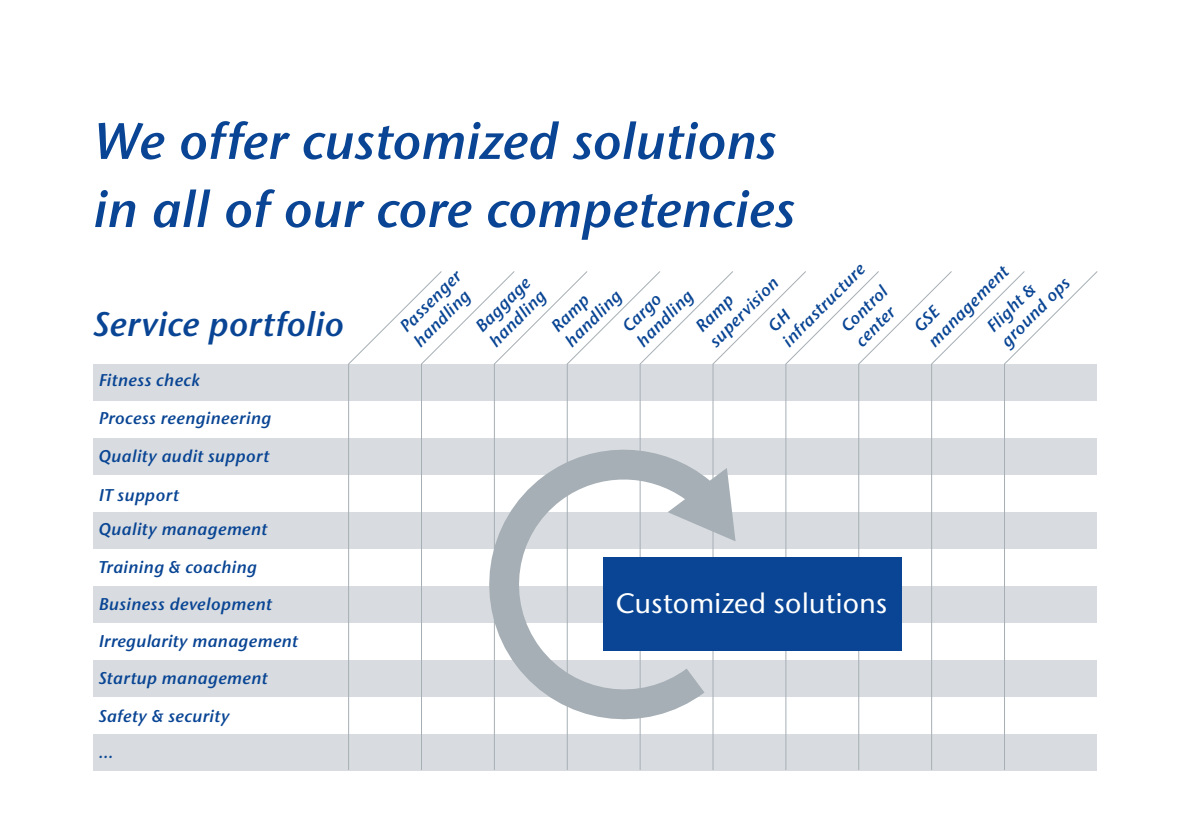
<style>
.page{position:relative;width:1191px;height:840px;background:#fff}
.page>*{position:absolute;margin:0;border:0;box-sizing:border-box;transform-origin:0 0}
.t1{font:italic 600 51px/68px "Stone Sans ITC Std";color:#094594}
.t2{font:italic 600 34px "Stone Sans ITC Std";letter-spacing:.005em;color:#094594}
.t3{font:500 28px "Stone Sans ITC Std";color:#fff}
.t4{font:italic 600 17px/20px "Stone Sans ITC Std";letter-spacing:.02em;color:#094594}
</style>
<div class="page">
<div style="left:94px;top:364px;width:1003px;height:36px;background:#d8dce0"></div>
<div style="left:94px;top:438px;width:1003px;height:36px;background:#d8dce0"></div>
<div style="left:94px;top:512px;width:1003px;height:36px;background:#d8dce0"></div>
<div style="left:94px;top:586px;width:1003px;height:36px;background:#d8dce0"></div>
<div style="left:94px;top:660px;width:1003px;height:36px;background:#d8dce0"></div>
<div style="left:94px;top:734px;width:1003px;height:36px;background:#d8dce0"></div>
<svg style="left:348px;top:292px;width:72px;height:478px"></svg>
<svg style="left:420px;top:271px;width:73px;height:499px"></svg>
<svg style="left:493px;top:271px;width:73px;height:499px"></svg>
<svg style="left:566px;top:271px;width:73px;height:499px"></svg>
<svg style="left:639px;top:271px;width:73px;height:499px"></svg>
<svg style="left:712px;top:271px;width:73px;height:499px"></svg>
<svg style="left:785px;top:271px;width:72px;height:499px"></svg>
<svg style="left:857px;top:271px;width:73px;height:499px"></svg>
<svg style="left:930px;top:271px;width:73px;height:499px"></svg>
<svg style="left:1003px;top:271px;width:95px;height:499px"></svg>
<svg style="left:471px;top:438px;width:264px;height:298px"></svg>
<div style="left:603px;top:556px;width:298px;height:93px;background:#094594"></div>
<h1 class="t1" style="left:94px;top:107px;width:703px">We offer customized solutions in all of our core competencies</h1>
<p class="t4" style="left:395px;top:322px;width:80px;rotate:-45deg">Passenger handling</p>
<p class="t4" style="left:471px;top:322px;width:73px;rotate:-45deg">Baggage handling</p>
<p class="t4" style="left:764px;top:322px;width:110px;rotate:-45deg">GH infrastructure</p>
<p class="t4" style="left:691px;top:322px;width:91px;rotate:-45deg">Ramp supervision</p>
<p class="t4" style="left:837px;top:322px;width:60px;rotate:-45deg">Control center</p>
<p class="t4" style="left:547px;top:322px;width:73px;rotate:-45deg">Ramp handling</p>
<p class="t4" style="left:618px;top:322px;width:73px;rotate:-45deg">Cargo handling</p>
<h2 class="t2" style="left:94px;top:303px;width:252px">Service portfolio</h2>
<p class="t4" style="left:99px;top:370px;width:103px">Fitness check</p>
<p class="t4" style="left:99px;top:408px;width:174px">Process reengineering</p>
<p class="t4" style="left:99px;top:446px;width:172px">Quality audit support</p>
<p class="t4" style="left:99px;top:477px;width:170px;line-height:34px">IT support<br>Quality management</p>
<p class="t4" style="left:99px;top:548px;width:201px;line-height:37px">Training &amp; coaching<br>Business development<br>Irregularity management<br>Startup management</p>
<p class="t4" style="left:99px;top:697px;width:132px;line-height:36.4px">Safety &amp; security …</p>
<h3 class="t3" style="left:616px;top:585px;width:273px">Customized solutions</h3>
<p class="t4" style="left:909px;top:322px;width:107px;rotate:-45deg">GSE management</p>
<p class="t4" style="left:982px;top:322px;width:91px;rotate:-45deg">Flight &amp; ground ops</p>
</div>
